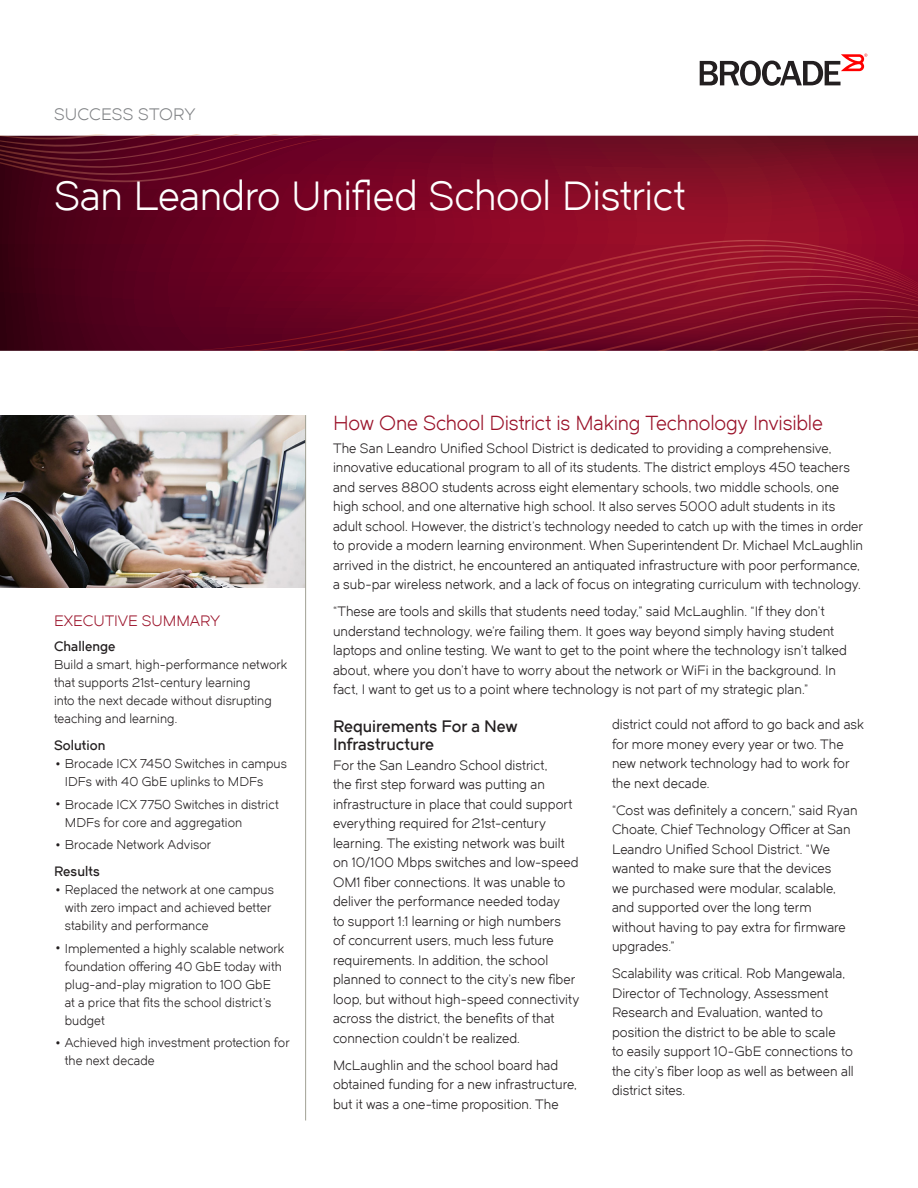
<style>
.page{position:relative;width:918px;height:1188px;background:#fff}
.page>*{position:absolute;margin:0;border:0;box-sizing:border-box;transform-origin:0 0}
.Document_Title{font:40.5px "Dual 400";letter-spacing:-.01em;color:#fff}
.Headline{font:20.25px "Dual 400";letter-spacing:-.01em;color:#9b132a}
.Subhead{font:16.5px/18.8px "Dual 600";letter-spacing:-.005em;color:#231f20}
.t1{font:16.5px "Dual 400";letter-spacing:.005em;color:#808285}
.Sidebar_Headline{font:15px "Dual 400";color:#9b132a}
.Body_copy{font:13.5px/19.5px "Dual 400";letter-spacing:.005em;color:#231f20}
.Sidebar_Subhead{font:13.5px "Dual 600";letter-spacing:.005em;color:#231f20}
.Sidebar_body_copy{font:12.75px/18px "Dual 400";letter-spacing:.005em;color:#231f20}
.s1{font-size:25.5px}
</style>
<div class="page">
<svg style="left:0;top:136px;width:918px;height:215px;background:#700621"></svg>
<svg style="left:171px;top:240px;width:747px;height:111px;background:#880927"></svg>
<svg style="left:174px;top:245px;width:744px;height:106px;background:#880a27"></svg>
<svg style="left:177px;top:250px;width:741px;height:101px;background:#890b28"></svg>
<svg style="left:179px;top:255px;width:739px;height:96px;background:#8a0b28"></svg>
<svg style="left:181px;top:261px;width:737px;height:90px;background:#8a0c28"></svg>
<svg style="left:182px;top:269px;width:736px;height:82px;background:#8a0c28"></svg>
<svg style="left:183px;top:276px;width:735px;height:75px;background:#870b27"></svg>
<svg style="left:185px;top:284px;width:733px;height:67px;background:#840b27"></svg>
<svg style="left:187px;top:291px;width:731px;height:60px;background:#820b26"></svg>
<svg style="left:189px;top:299px;width:729px;height:52px;background:#710a23"></svg>
<svg style="left:0;top:135px;width:377px;height:47px;background:#640924"></svg>
<svg style="left:700px;top:54px;width:167px;height:32px"></svg>
<img style="left:0;top:415px;width:305px;height:172px">
<hr style="left:305px;top:415px;width:1px;height:705px;background:#a1a194">
<p class="t1" style="left:54px;top:105px;width:143px">SUCCESS STORY</p>
<p class="Document_Title" style="left:54px;top:172px;width:633px">San Leandro Unified School District</p>
<p class="Sidebar_Headline" style="left:54px;top:611px;width:168px">EXECUTIVE SUMMARY</p>
<p class="Sidebar_Subhead" style="left:54px;top:638px;width:63px">Challenge</p>
<p class="Sidebar_body_copy" style="left:54px;top:656px;width:235px">Build a smart, high-performance network that supports 21st-century learning<br>into the next decade without disrupting teaching and learning.</p>
<p class="Sidebar_Subhead" style="left:54px;top:737px;width:53px">Solution</p>
<p class="Sidebar_body_copy" style="left:65px;top:755px;width:224px;text-indent:-11px"><span class="s1">•</span> Brocade ICX 7450 Switches in campus<br>IDFs with 40 GbE uplinks to MDFs</p>
<p class="Sidebar_body_copy" style="left:65px;top:795px;width:216px;text-indent:-11px"><span class="s1">•</span> Brocade ICX 7750 Switches in district<br>MDFs for core and aggregation</p>
<p class="Sidebar_body_copy" style="left:54px;top:836px;width:159px"><span class="s1">•</span> Brocade Network Advisor</p>
<p class="Sidebar_Subhead" style="left:54px;top:863px;width:47px">Results</p>
<p class="Sidebar_body_copy" style="left:65px;top:881px;width:211px;text-indent:-11px"><span class="s1">•</span> Replaced the network at one campus with zero impact and achieved better stability and performance</p>
<p class="Sidebar_body_copy" style="left:65px;top:939px;width:221px;text-indent:-11px"><span class="s1">•</span> Implemented a highly scalable network foundation offering 40 GbE today with plug-and-play migration to 100 GbE at a price that fits the school district’s budget</p>
<p class="Sidebar_body_copy" style="left:65px;top:1034px;width:226px;text-indent:-11px"><span class="s1">•</span> Achieved high investment protection for the next decade</p>
<p class="Headline" style="left:333px;top:411px;width:491px">How One School District is Making Technology Invisible</p>
<p class="Body_copy" style="left:333px;top:438px;width:532px">The San Leandro Unified School District is dedicated to providing a comprehensive, innovative educational program to all of its students. The district employs 450 teachers and serves 8800 students across eight elementary schools, two middle schools, one high school, and one alternative high school. It also serves 5000 adult students in its adult school. However, the district’s technology needed to catch up with the times in order to provide a modern learning environment. When Superintendent Dr. Michael McLaughlin arrived in the district, he encountered an antiquated infrastructure with poor performance, a sub-par wireless network, and a lack of focus on integrating curriculum with technology.</p>
<p class="Body_copy" style="left:333px;top:602px;width:515px">“These are tools and skills that students need today,” said McLaughlin. “If they don’t understand technology, we’re failing them. It goes way beyond simply having student laptops and online testing. We want to get to the point where the technology isn’t talked about, where you don’t have to worry about the network or WiFi in the background. In fact, I want to get us to a point where technology is not part of my strategic plan.”</p>
<p class="Body_copy" style="left:612px;top:715px;width:253px">district could not afford to go back and ask for more money every year or two. The new network technology had to work for the next decade.</p>
<p class="Body_copy" style="left:612px;top:800px;width:247px">“Cost was definitely a concern,” said Ryan Choate, Chief Technology Officer at San Leandro Unified School District. “We wanted to make sure that the devices<br>we purchased were modular, scalable, and supported over the long term without having to pay extra for firmware upgrades.”</p>
<p class="Body_copy" style="left:612px;top:964px;width:243px">Scalability was critical. Rob Mangewala, Director of Technology, Assessment Research and Evaluation, wanted to position the district to be able to scale<br>to easily support 10-GbE connections to the city’s fiber loop as well as between all district sites.</p>
<p class="Subhead" style="left:333px;top:716px;width:186px">Requirements For a New<br>Infrastructure</p>
<p class="Body_copy" style="left:333px;top:755px;width:248px">For the San Leandro School district,<br>the first step forward was putting an infrastructure in place that could support everything required for 21st-century learning. The existing network was built on 10/100 Mbps switches and low-speed OM1 fiber connections. It was unable to deliver the performance needed today<br>to support 1:1 learning or high numbers<br>of concurrent users, much less future requirements. In addition, the school planned to connect to the city’s new fiber loop, but without high-speed connectivity across the district, the benefits of that connection couldn’t be realized.</p>
<p class="Body_copy" style="left:333px;top:1055px;width:245px">McLaughlin and the school board had obtained funding for a new infrastructure, but it was a one-time proposition. The</p>
</div>
